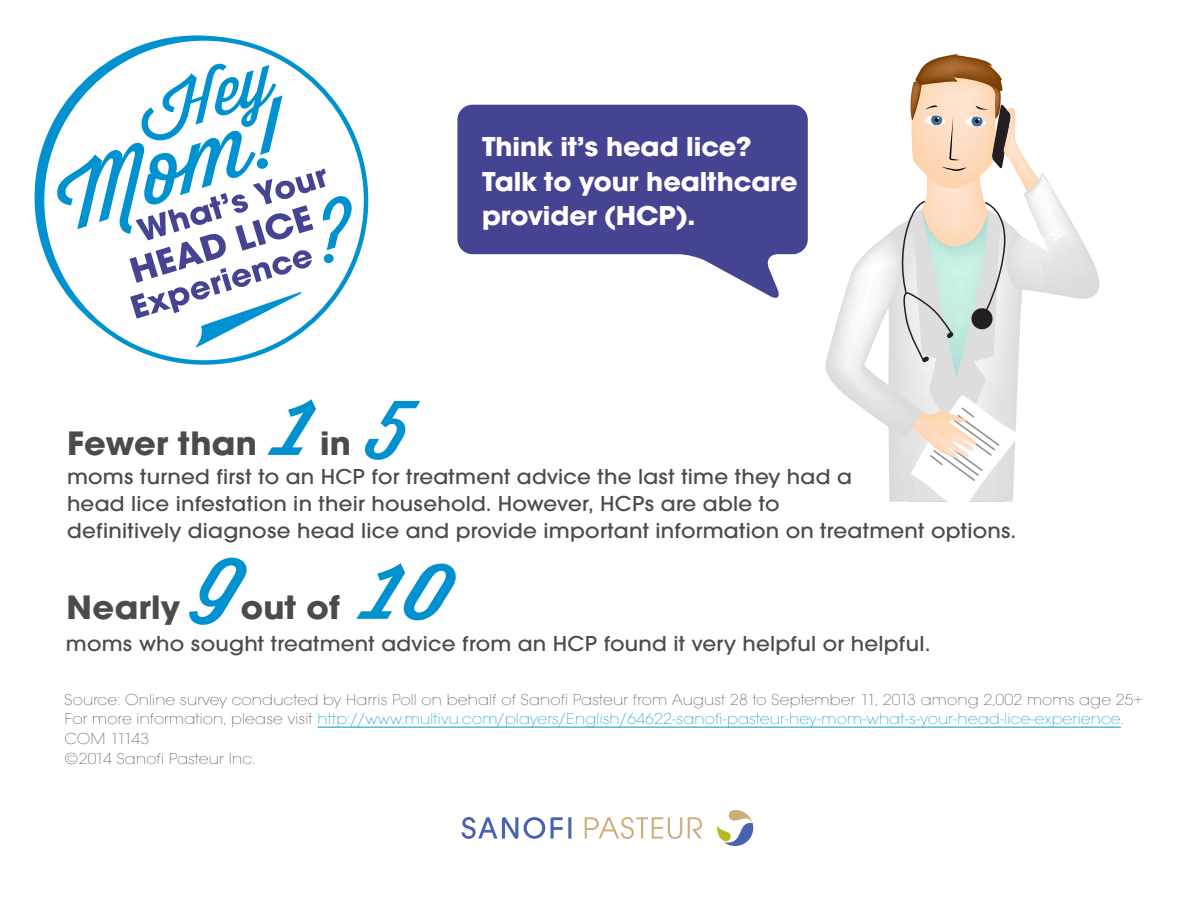
<style>
.page{position:relative;width:1200px;height:901px;background:#fff}
.page>*{position:absolute;margin:0;border:0;box-sizing:border-box;transform-origin:0 0}
.t1{font:107.4px "Wisdom Script AI";color:#0092d0;scale:1.07 1}
.t2{font:90.75px "Wisdom Script AI";color:#0092d0;scale:1.07 1}
.t3{font:700 35.25px "Avant Gard";letter-spacing:.01em;color:#4b4b4b;scale:1.07 1}
.t4{font:700 28.5px/34.2px "Avant Gard";color:#fff;scale:1.07 1}
.t5{font:500 22.5px/27px "Avant Gard";letter-spacing:.01em;color:#4b4b4b;scale:1.07 1}
.t6{font:200 16.5px/19.8px "Avant Gard";letter-spacing:.01em;color:#4b4b4b;scale:1.07 1}
.s1{color:#0092d0}
</style>
<div class="page">
<svg style="left:825px;top:54px;width:275px;height:448px"></svg>
<svg style="left:457px;top:105px;width:351px;height:193px;fill:#444492"></svg>
<hr style="left:317px;top:727px;width:804px;height:1px;background:#0092d0">
<svg style="left:461px;top:817px;width:110px;height:22px"></svg>
<svg style="left:717px;top:810px;width:36px;height:36px"></svg>
<svg style="left:585px;top:817px;width:97px;height:22px"></svg>
<svg style="left:688px;top:817px;width:14px;height:22px"></svg>
<svg style="left:42px;top:38px;width:324px;height:324px"></svg>
<svg style="left:55px;top:61px;width:299px;height:287px"></svg>
<h3 class="t4" style="left:482px;top:129px;width:296px">Think it’s head lice?<br>Talk to your healthcare provider (HCP).</h3>
<h1 class="t1" style="left:276px;top:334px;width:38px">1</h1>
<h2 class="t2" style="left:374px;top:344px;width:40px">5</h2>
<h3 class="t3" style="left:67px;top:422px;width:179px">Fewer than</h3>
<h3 class="t3" style="left:320px;top:422px;width:30px">in</h3>
<h3 class="t5" style="left:67px;top:463px;width:888px">moms turned first to an HCP for treatment advice the last time they had a<br>head lice infestation in their household. However, HCPs are able to<br>definitively diagnose head lice and provide important information on treatment options.</h3>
<h1 class="t1" style="left:195px;top:492px;width:49px">9</h1>
<h1 class="t1" style="left:366px;top:498px;width:85px">10</h1>
<h3 class="t5" style="left:66px;top:630px;width:809px">moms who sought treatment advice from an HCP found it very helpful or helpful.</h3>
<h3 class="t3" style="left:241px;top:585px;width:94px">out of</h3>
<h3 class="t3" style="left:66px;top:586px;width:107px">Nearly</h3>
<p class="t6" style="left:65px;top:689px;width:1009px">Source: Online survey conducted by Harris Poll on behalf of Sanofi Pasteur from August 28 to September 11, 2013 among 2,002 moms age 25+ For more information, please visit <span class="s1">http://www.multivu.com/players/English/64622-sanofi-pasteur-hey-mom-what-s-your-head-lice-experience</span>.<br>COM 11143<br>©2014 Sanofi Pasteur Inc.</p>
</div>
